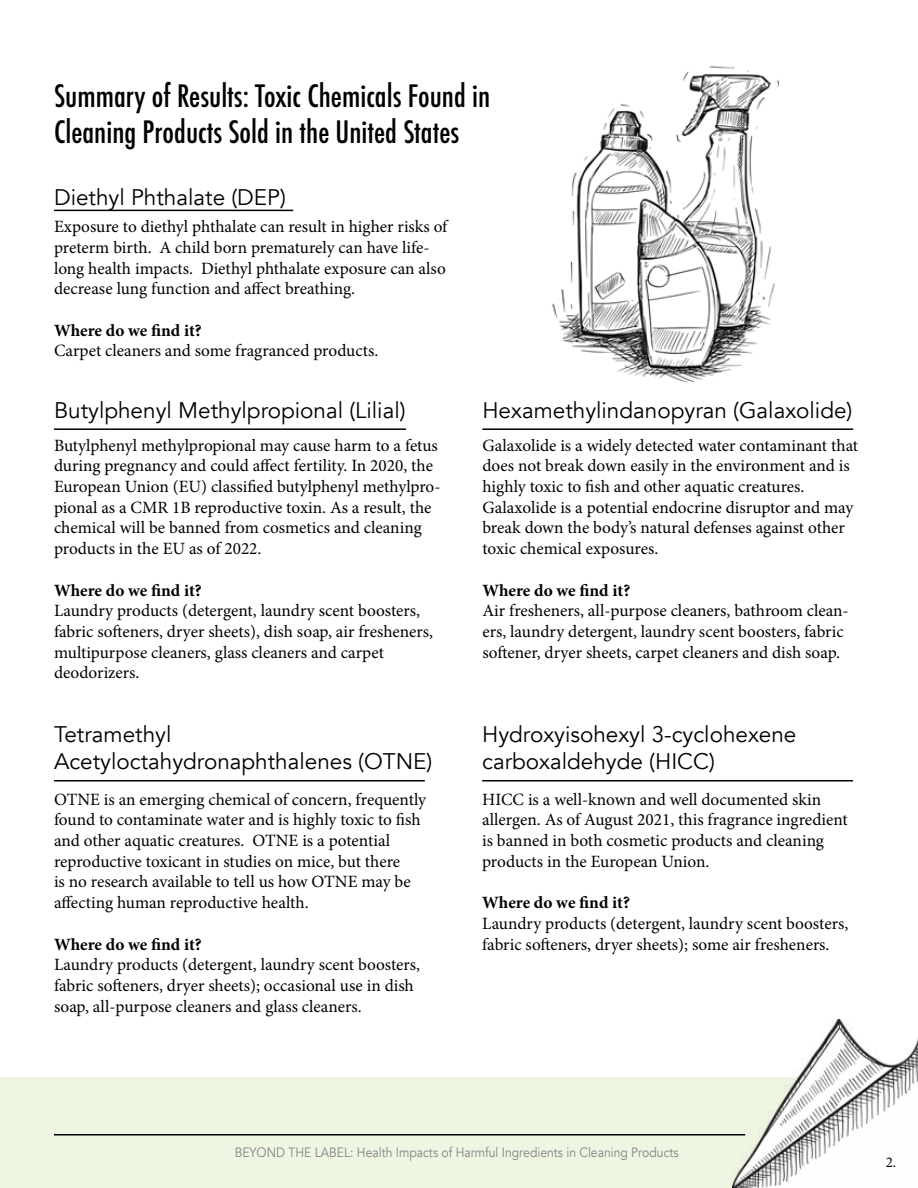
<style>
.page{position:relative;width:918px;height:1188px;background:#fff}
.page>*{position:absolute;margin:0;border:0;box-sizing:border-box;transform-origin:0 0}
.t1{font:500 condensed 30px/36px "Futura";color:#000}
.t2{font:22.5px/27px "Avenir";color:#000}
.t3{font:17.25px/20.7px "Minion Pro";color:#000}
.t4{font:700 17.25px "Minion Pro";letter-spacing:-.005em;color:#000}
.t5{font:15px "Minion Pro";color:#000}
.t6{font:13.5px "Avenir";color:#808285;scale:.9 1}
</style>
<div class="page">
<img style="left:552px;top:65px;width:228px;height:318px">
<hr style="left:54px;top:210px;width:239px;height:1px;background:#000">
<hr style="left:54px;top:428px;width:352px;height:2px;background:#000">
<hr style="left:482px;top:428px;width:371px;height:2px;background:#000">
<hr style="left:54px;top:780px;width:371px;height:2px;background:#000">
<hr style="left:482px;top:780px;width:371px;height:2px;background:#000">
<div style="left:0;top:1078px;width:918px;height:110px;background:#eef6e2"></div>
<img style="left:732px;top:1020px;width:186px;height:168px">
<hr style="left:54px;top:1134px;width:691px;height:2px;background:#000">
<h1 class="t1" style="left:54px;top:78px;width:438px">Summary of Results: Toxic Chemicals Found in<br>Cleaning Products Sold in the United States</h1>
<h2 class="t2" style="left:54px;top:184px;width:234px">Diethyl Phthalate (DEP)</h2>
<p class="t3" style="left:54px;top:216px;width:395px">Exposure to diethyl phthalate can result in higher risks of preterm birth. A child born prematurely can have life&shy;long health impacts. Diethyl phthalate exposure can also decrease lung function and affect breathing.</p>
<p class="t4" style="left:54px;top:318px;width:149px">Where do we find it?</p>
<p class="t3" style="left:54px;top:341px;width:326px">Carpet cleaners and some fragranced products.</p>
<h2 class="t2" style="left:54px;top:398px;width:353px">Butylphenyl Methylpropional (Lilial)</h2>
<p class="t3" style="left:54px;top:435px;width:388px">Butylphenyl methylpropional may cause harm to a fetus during pregnancy and could affect fertility. In 2020, the European Union (EU) classified butylphenyl methylpro&shy;pional as a CMR 1B reproductive toxin. As a result, the chemical will be banned from cosmetics and cleaning products in the EU as of 2022.</p>
<p class="t4" style="left:54px;top:578px;width:149px">Where do we find it?</p>
<p class="t3" style="left:54px;top:600px;width:381px">Laundry products (detergent, laundry scent boosters, fabric softeners, dryer sheets), dish soap, air fresheners, multipurpose cleaners, glass cleaners and carpet deodorizers.</p>
<h2 class="t2" style="left:54px;top:722px;width:380px">Tetramethyl<br>Acetyloctahydronaphthalenes (OTNE)</h2>
<p class="t3" style="left:54px;top:789px;width:374px">OTNE is an emerging chemical of concern, frequently found to contaminate water and is highly toxic to fish and other aquatic creatures. OTNE is a potential reproductive toxicant in studies on mice, but there<br>is no research available to tell us how OTNE may be affecting human reproductive health.</p>
<p class="t4" style="left:54px;top:932px;width:149px">Where do we find it?</p>
<p class="t3" style="left:54px;top:954px;width:368px">Laundry products (detergent, laundry scent boosters, fabric softeners, dryer sheets); occasional use in dish soap, all-purpose cleaners and glass cleaners.</p>
<h2 class="t2" style="left:482px;top:398px;width:372px">Hexamethylindanopyran (Galaxolide)</h2>
<p class="t3" style="left:482px;top:435px;width:377px">Galaxolide is a widely detected water contaminant that does not break down easily in the environment and is highly toxic to fish and other aquatic creatures.<br>Galaxolide is a potential endocrine disruptor and may break down the body’s natural defenses against other toxic chemical exposures.</p>
<p class="t4" style="left:482px;top:578px;width:149px">Where do we find it?</p>
<p class="t3" style="left:482px;top:600px;width:368px">Air fresheners, all-purpose cleaners, bathroom clean&shy;ers, laundry detergent, laundry scent boosters, fabric softener, dryer sheets, carpet cleaners and dish soap.</p>
<h2 class="t2" style="left:482px;top:722px;width:316px">Hydroxyisohexyl 3-cyclohexene carboxaldehyde (HICC)</h2>
<p class="t3" style="left:482px;top:789px;width:367px">HICC is a well-known and well documented skin allergen. As of August 2021, this fragrance ingredient is banned in both cosmetic products and cleaning products in the European Union.</p>
<p class="t4" style="left:482px;top:890px;width:149px">Where do we find it?</p>
<p class="t3" style="left:482px;top:913px;width:368px">Laundry products (detergent, laundry scent boosters, fabric softeners, dryer sheets); some air fresheners.</p>
<p class="t6" style="left:235px;top:1145px;width:495px">BEYOND THE LABEL: Health Impacts of Harmful Ingredients in Cleaning Products</p>
<p class="t5" style="left:886px;top:1152px;width:12px">2.</p>
</div>
